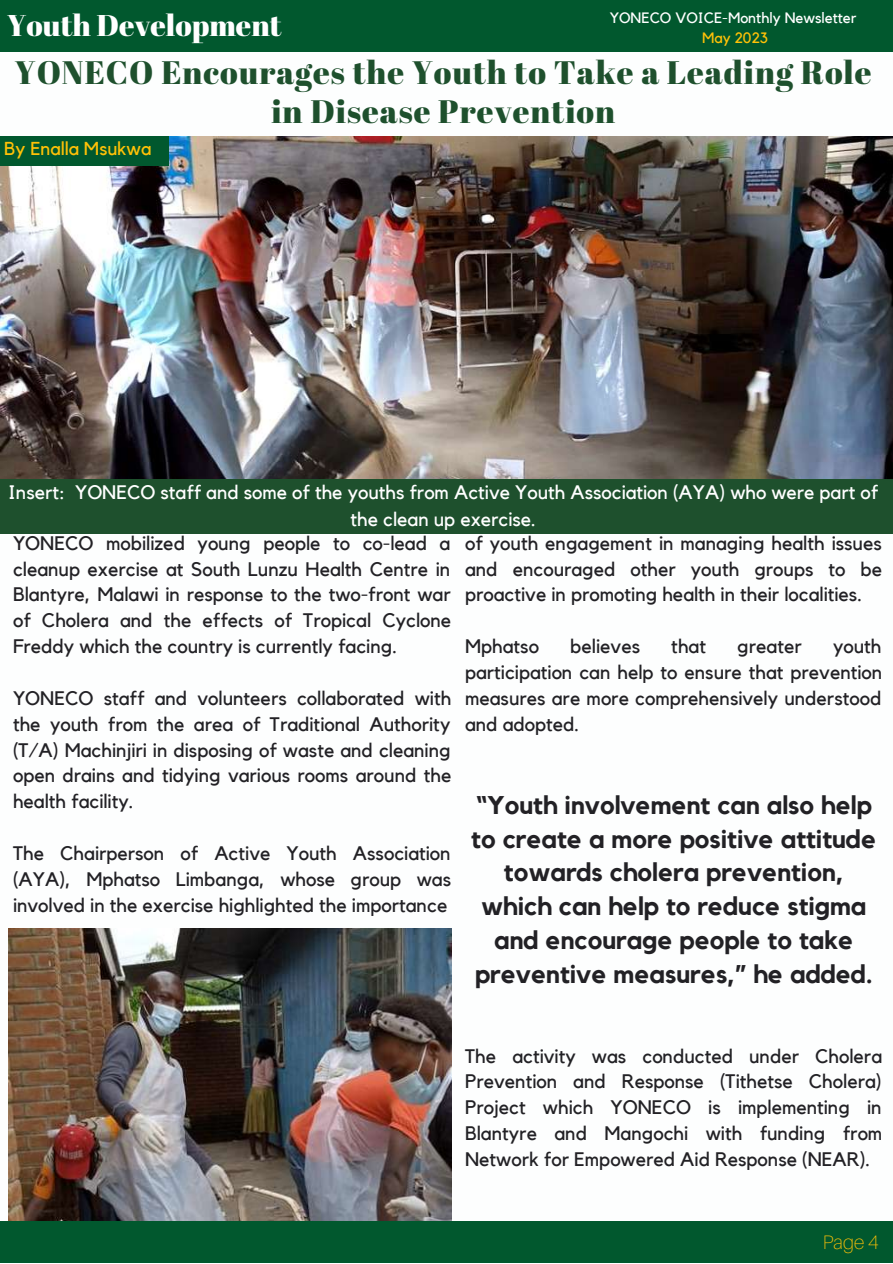
<style>
.page{position:relative;width:893px;height:1264px;background:#fff}
.page>*{position:absolute;margin:0;border:0;box-sizing:border-box;transform-origin:0 0}
.t1{font:32.4px/39.3px "Abril Fatface";letter-spacing:.03em;color:#1e502d;text-align:center}
.t2{font:30px "Abril Fatface";color:#fff}
.t3{font:700 25.5px/33.8px "Kollektif";color:#222125;text-align:center}
.t4{font:19.5px/25.8px "Kollektif";color:#222125;text-align:justify}
.t5{font:19.5px/27px "Kollektif";color:#fff;text-align:center}
.t6{font:100 19.5px "Aileron";color:#ffc107}
.t7{font:18.6px "Kollektif";color:#ffc107}
.t8{font:15px "Kollektif";color:#fff}
.t9{font:15px "Kollektif";color:#ffc107}
</style>
<div class="page">
<div style="left:0;top:0;width:892px;height:52px;background:#01582e"></div>
<div style="left:0;top:1221px;width:892px;height:41px;background:#01582e"></div>
<img style="left:0;top:136px;width:892px;height:344px">
<div style="left:0;top:480px;width:892px;height:53px;background:#1e502d"></div>
<div style="left:0;top:136px;width:168px;height:29px;background:#01582e"></div>
<img style="left:9px;top:928px;width:442px;height:292px">
<h2 class="t2" style="left:7px;top:4px;width:276px">Youth Development</h2>
<p class="t8" style="left:609px;top:11px;width:248px">YONECO VOICE-Monthly Newsletter</p>
<p class="t9" style="left:702px;top:31px;width:67px">May 2023</p>
<h1 class="t1" style="left:15px;top:52px;width:858px">YONECO Encourages the Youth to Take a Leading Role in Disease Prevention</h1>
<p class="t7" style="left:4px;top:140px;width:149px">By Enalla Msukwa</p>
<p class="t5" style="left:8px;top:479px;width:871px">Insert: YONECO staff and some of the youths from Active Youth Association (AYA) who were part of the clean up exercise.</p>
<p class="t4" style="left:13px;top:531px;width:440px">YONECO mobilized young people to co-lead a cleanup exercise at South Lunzu Health Centre in Blantyre, Malawi in response to the two-front war of Cholera and the effects of Tropical Cyclone Freddy which the country is currently facing.</p>
<p class="t4" style="left:13px;top:686px;width:440px">YONECO staff and volunteers collaborated with the youth from the area of Traditional Authority (T/A) Machinjiri in disposing of waste and cleaning open drains and tidying various rooms around the health facility.</p>
<p class="t4" style="left:13px;top:841px;width:439px">The Chairperson of Active Youth Association (AYA), Mphatso Limbanga, whose group was involved in the exercise highlighted the importance</p>
<p class="t4" style="left:465px;top:531px;width:418px">of youth engagement in managing health issues and encouraged other youth groups to be proactive in promoting health in their localities.</p>
<p class="t4" style="left:465px;top:634px;width:75px">Mphatso</p>
<p class="t4" style="left:570px;top:634px;width:71px">believes</p>
<p class="t4" style="left:671px;top:634px;width:36px">that</p>
<p class="t4" style="left:737px;top:634px;width:66px">greater</p>
<p class="t4" style="left:465px;top:634px;width:418px;text-indent:368px">youth participation can help to ensure that prevention measures are more comprehensively understood and adopted.</p>
<h3 class="t3" style="left:471px;top:789px;width:406px">“Youth involvement can also help to create a more positive attitude towards cholera prevention, which can help to reduce stigma and encourage people to take preventive measures,” he added.</h3>
<p class="t4" style="left:465px;top:1043px;width:419px">The activity was conducted under Cholera Prevention and Response (Tithetse Cholera)<br>Project which YONECO is implementing in Blantyre and Mangochi with funding from Network for Empowered Aid Response (NEAR).</p>
<p class="t6" style="left:822px;top:1229px;width:57px">Page 4</p>
</div>
